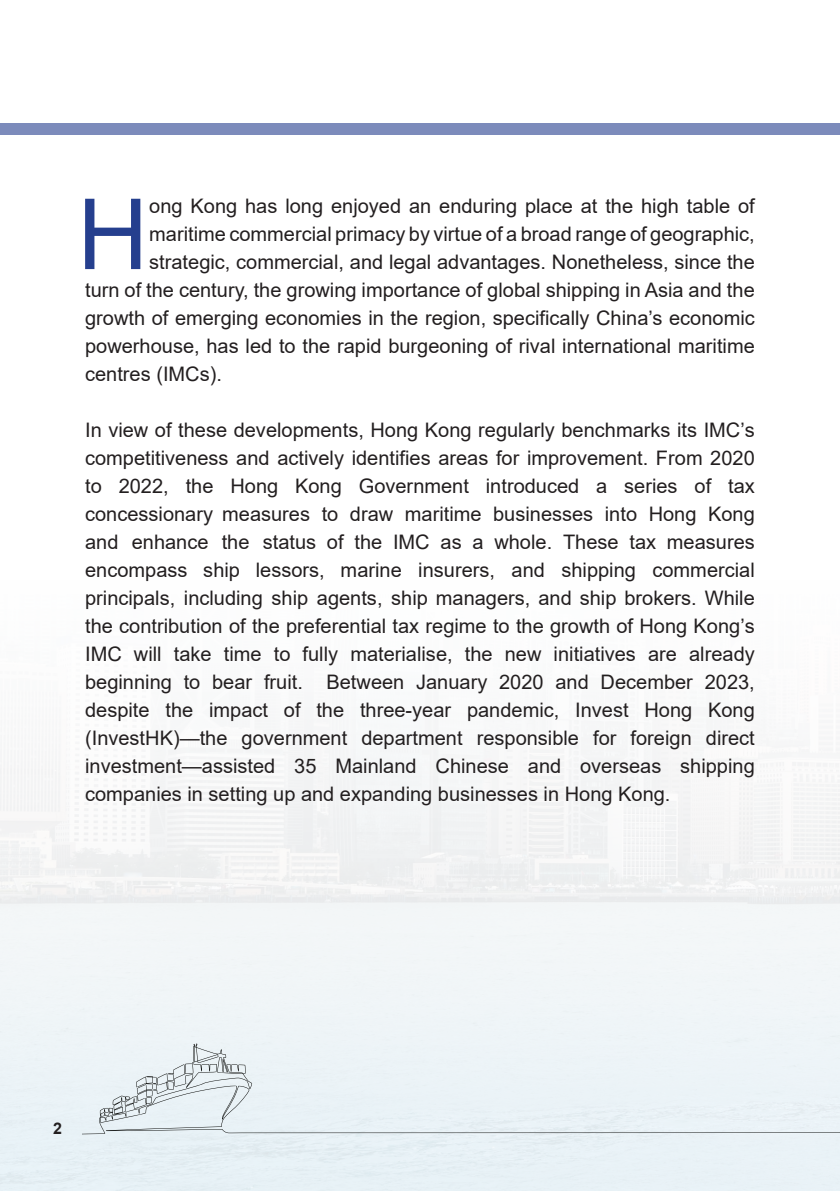
<style>
.page{position:relative;width:840px;height:1191px;background:#fff}
.page>*{position:absolute;margin:0;border:0;box-sizing:border-box;transform-origin:0 0}
.t1{font:98.2px "Arial";color:#253f8e}
.t2{font:20px/28px "Arial";color:#231f20;text-align:justify}
.t3{font:700 16px "Arial";color:#231f20}
</style>
<div class="page">
<div style="left:82px;top:1043px;width:757px;height:91px;background:#ebf3f7"></div>
<div style="left:0;top:123px;width:839px;height:11px;background:#7c8bbb"></div>
<h1 class="t1" style="left:77px;top:167px;width:72px">H</h1>
<p class="t2" style="left:149px;top:192px;width:606px">ong Kong has long enjoyed an enduring place at the high table of</p>
<p class="t2" style="left:149px;top:220px;width:606px">maritime commercial primacy by virtue of a broad range of geographic,</p>
<p class="t2" style="left:149px;top:248px;width:606px">strategic, commercial, and legal advantages. Nonetheless, since the</p>
<p class="t2" style="left:85px;top:276px;width:670px">turn of the century, the growing importance of global shipping in Asia and the</p>
<p class="t2" style="left:85px;top:304px;width:670px">growth of emerging economies in the region, specifically China’s economic</p>
<p class="t2" style="left:85px;top:332px;width:670px">powerhouse, has led to the rapid burgeoning of rival international maritime</p>
<p class="t2" style="left:85px;top:360px;width:138px">centres (IMCs).</p>
<p class="t2" style="left:85px;top:416px;width:670px">In view of these developments, Hong Kong regularly benchmarks its IMC’s competitiveness and actively identifies areas for improvement. From 2020 to 2022, the Hong Kong Government introduced a series of tax concessionary measures to draw maritime businesses into Hong Kong and enhance the status of the IMC as a whole. These tax measures encompass ship lessors, marine insurers, and shipping commercial principals, including ship agents, ship managers, and ship brokers. While the contribution of the preferential tax regime to the growth of Hong Kong’s IMC will take time to fully materialise, the new initiatives are already beginning to bear fruit. Between January 2020 and December 2023, despite the impact of the three-year pandemic, Invest Hong Kong (InvestHK)—the government department responsible for foreign direct investment—assisted 35 Mainland Chinese and overseas shipping companies in setting up and expanding businesses in Hong Kong.</p>
<p class="t3" style="left:53px;top:1118px;width:10px">2</p>
</div>
